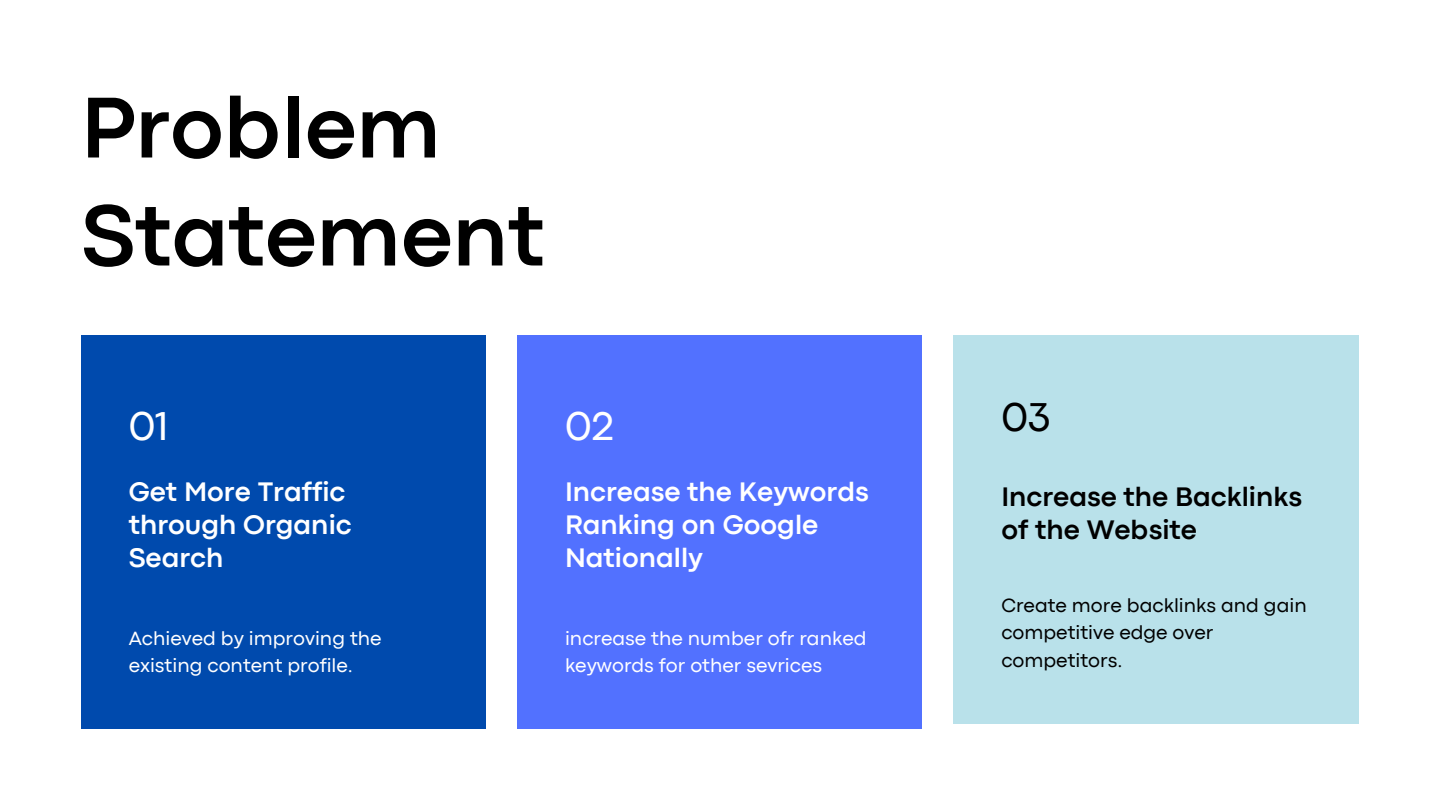
<style>
.page{position:relative;width:1440px;height:810px;background:#fff}
.page>*{position:absolute;margin:0;border:0;box-sizing:border-box;transform-origin:0 0}
.t1{font:700 90px/108px "Codec Pro";color:#000}
.t2{font:42px "Codec Pro";color:#fff}
.t3{font:42px "Codec Pro";color:#000}
.t4{font:700 28px/33px "Codec Pro";color:#fff}
.t5{font:700 28px/33px "Codec Pro";color:#000}
.t6{font:20px/27.8px "Codec Pro";color:#fff}
.t7{font:20px/27.8px "Codec Pro";color:#000}
</style>
<div class="page">
<div style="left:81px;top:335px;width:405px;height:394px;background:#004aad"></div>
<div style="left:517px;top:335px;width:405px;height:394px;background:#5271ff"></div>
<div style="left:954px;top:335px;width:405px;height:389px;background:#b9e1ea"></div>
<p class="t1" style="left:81px;top:80px;width:465px">Problem<br>Statement</p>
<p class="t2" style="left:129px;top:411px;width:42px">01</p>
<p class="t4" style="left:129px;top:477px;width:225px">Get More Traffic through Organic<br>Search</p>
<p class="t6" style="left:129px;top:625px;width:254px">Achieved by improving the existing content profile.</p>
<p class="t2" style="left:565px;top:411px;width:51px">02</p>
<p class="t4" style="left:565px;top:477px;width:305px">Increase the Keywords<br>Ranking on Google<br>Nationally</p>
<p class="t6" style="left:565px;top:625px;width:303px">increase the number ofr ranked keywords for other sevrices</p>
<p class="t3" style="left:1001px;top:402px;width:50px">03</p>
<p class="t5" style="left:1001px;top:482px;width:302px">Increase the Backlinks of the Website</p>
<p class="t7" style="left:1001px;top:592px;width:307px">Create more backlinks and gain competitive edge over competitors.</p>
</div>
